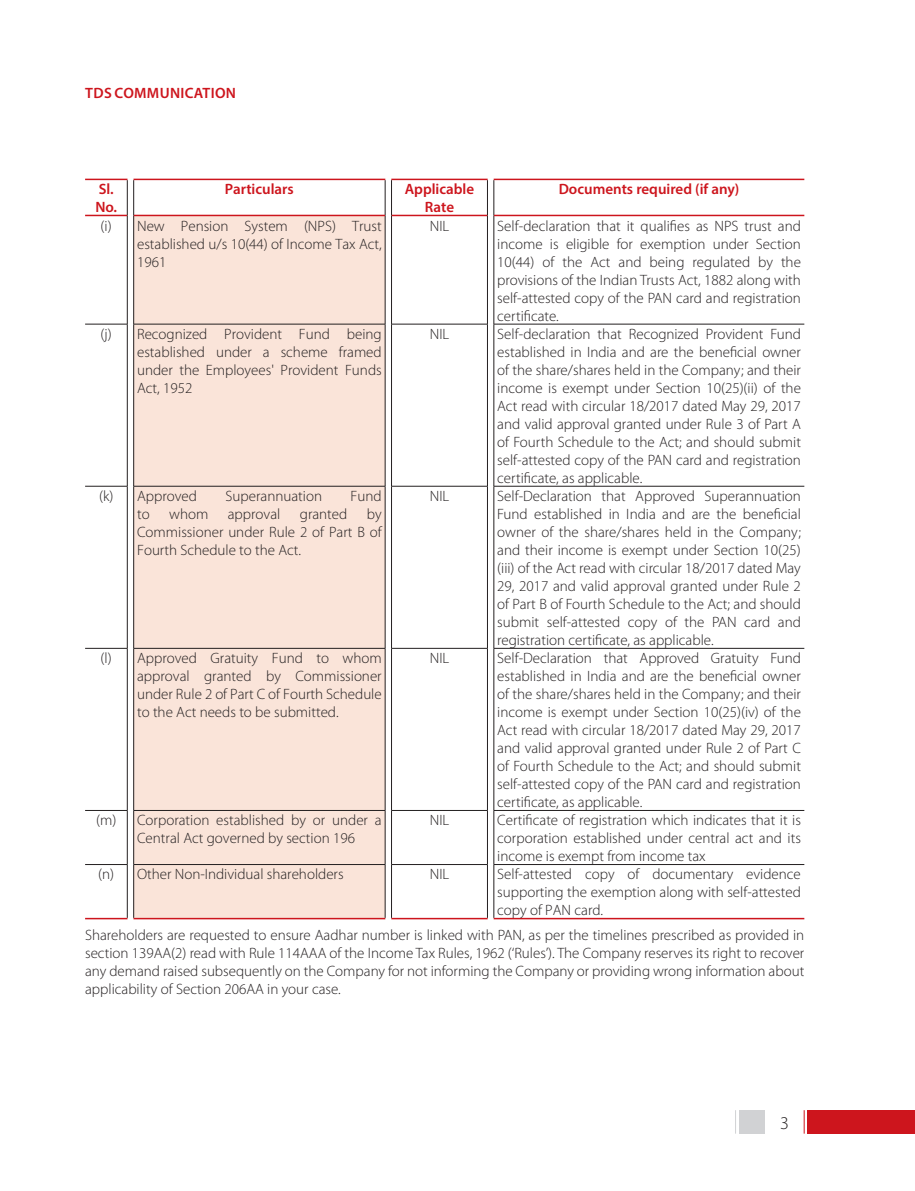
<style>
.page{position:relative;width:915px;height:1191px;background:#fff}
.page>*{position:absolute;margin:0;border:0;box-sizing:border-box;transform-origin:0 0}
.t1{font:300 18px "Myriad Pro";color:#231f20}
.No_Spacing{font:300 15px/18px "Myriad Pro";color:#231f20;text-align:justify}
.t2{font:600 15px/18px "Myriad Pro";color:#cd151d}
.t3{font:600 15px "Myriad Pro";letter-spacing:.02em;color:#cd151d}
</style>
<div class="page">
<div style="left:807px;top:1110px;width:107px;height:23px;background:#cd151d"></div>
<svg style="left:803px;top:1110px;width:1px;height:23px"></svg>
<div style="left:738px;top:1110px;width:26px;height:23px;background:#d1d2d4"></div>
<svg style="left:735px;top:1110px;width:1px;height:23px"></svg>
<div style="left:134px;top:216px;width:251px;height:702px;background:#fae4d9"></div>
<hr style="left:85px;top:918px;width:42px;height:1px;background:#cd151d">
<hr style="left:133px;top:918px;width:252px;height:1px;background:#cd151d">
<hr style="left:391px;top:918px;width:96px;height:1px;background:#cd151d">
<hr style="left:493px;top:918px;width:311px;height:1px;background:#cd151d">
<hr style="left:127px;top:180px;width:1px;height:35px;background:#231f20">
<hr style="left:133px;top:180px;width:1px;height:35px;background:#231f20">
<hr style="left:385px;top:180px;width:1px;height:35px;background:#231f20">
<hr style="left:391px;top:180px;width:1px;height:35px;background:#231f20">
<hr style="left:487px;top:180px;width:1px;height:35px;background:#231f20">
<hr style="left:493px;top:180px;width:1px;height:35px;background:#231f20">
<hr style="left:127px;top:215px;width:1px;height:109px;background:#231f20">
<hr style="left:133px;top:215px;width:1px;height:109px;background:#231f20">
<hr style="left:385px;top:215px;width:1px;height:109px;background:#231f20">
<hr style="left:391px;top:215px;width:1px;height:109px;background:#231f20">
<hr style="left:487px;top:215px;width:1px;height:109px;background:#231f20">
<hr style="left:493px;top:215px;width:1px;height:109px;background:#231f20">
<hr style="left:85px;top:324px;width:42px;height:1px;background:#231f20">
<hr style="left:127px;top:324px;width:1px;height:162px;background:#231f20">
<hr style="left:133px;top:324px;width:252px;height:1px;background:#231f20">
<hr style="left:133px;top:324px;width:1px;height:162px;background:#231f20">
<hr style="left:385px;top:324px;width:1px;height:162px;background:#231f20">
<hr style="left:391px;top:324px;width:96px;height:1px;background:#231f20">
<hr style="left:391px;top:324px;width:1px;height:162px;background:#231f20">
<hr style="left:487px;top:324px;width:1px;height:162px;background:#231f20">
<hr style="left:493px;top:324px;width:311px;height:1px;background:#231f20">
<hr style="left:493px;top:324px;width:1px;height:162px;background:#231f20">
<hr style="left:85px;top:486px;width:42px;height:1px;background:#231f20">
<hr style="left:127px;top:486px;width:1px;height:162px;background:#231f20">
<hr style="left:133px;top:486px;width:252px;height:1px;background:#231f20">
<hr style="left:133px;top:486px;width:1px;height:162px;background:#231f20">
<hr style="left:385px;top:486px;width:1px;height:162px;background:#231f20">
<hr style="left:391px;top:486px;width:96px;height:1px;background:#231f20">
<hr style="left:391px;top:486px;width:1px;height:162px;background:#231f20">
<hr style="left:487px;top:486px;width:1px;height:162px;background:#231f20">
<hr style="left:493px;top:486px;width:311px;height:1px;background:#231f20">
<hr style="left:493px;top:486px;width:1px;height:162px;background:#231f20">
<hr style="left:85px;top:648px;width:42px;height:1px;background:#231f20">
<hr style="left:127px;top:648px;width:1px;height:162px;background:#231f20">
<hr style="left:133px;top:648px;width:252px;height:1px;background:#231f20">
<hr style="left:133px;top:648px;width:1px;height:162px;background:#231f20">
<hr style="left:385px;top:648px;width:1px;height:162px;background:#231f20">
<hr style="left:391px;top:648px;width:96px;height:1px;background:#231f20">
<hr style="left:391px;top:648px;width:1px;height:162px;background:#231f20">
<hr style="left:487px;top:648px;width:1px;height:162px;background:#231f20">
<hr style="left:493px;top:648px;width:311px;height:1px;background:#231f20">
<hr style="left:493px;top:648px;width:1px;height:162px;background:#231f20">
<hr style="left:85px;top:810px;width:42px;height:1px;background:#231f20">
<hr style="left:127px;top:810px;width:1px;height:54px;background:#231f20">
<hr style="left:133px;top:810px;width:252px;height:1px;background:#231f20">
<hr style="left:133px;top:810px;width:1px;height:54px;background:#231f20">
<hr style="left:385px;top:810px;width:1px;height:54px;background:#231f20">
<hr style="left:391px;top:810px;width:96px;height:1px;background:#231f20">
<hr style="left:391px;top:810px;width:1px;height:54px;background:#231f20">
<hr style="left:487px;top:810px;width:1px;height:54px;background:#231f20">
<hr style="left:493px;top:810px;width:311px;height:1px;background:#231f20">
<hr style="left:493px;top:810px;width:1px;height:54px;background:#231f20">
<hr style="left:85px;top:864px;width:42px;height:1px;background:#231f20">
<hr style="left:127px;top:864px;width:1px;height:54px;background:#231f20">
<hr style="left:133px;top:864px;width:252px;height:1px;background:#231f20">
<hr style="left:133px;top:864px;width:1px;height:54px;background:#231f20">
<hr style="left:385px;top:864px;width:1px;height:54px;background:#231f20">
<hr style="left:391px;top:864px;width:96px;height:1px;background:#231f20">
<hr style="left:391px;top:864px;width:1px;height:54px;background:#231f20">
<hr style="left:487px;top:864px;width:1px;height:54px;background:#231f20">
<hr style="left:493px;top:864px;width:311px;height:1px;background:#231f20">
<hr style="left:493px;top:864px;width:1px;height:54px;background:#231f20">
<hr style="left:85px;top:179px;width:42px;height:1px;background:#cd151d">
<hr style="left:85px;top:215px;width:42px;height:1px;background:#cd151d">
<hr style="left:133px;top:179px;width:252px;height:1px;background:#cd151d">
<hr style="left:134px;top:215px;width:251px;height:1px;background:#cd151d">
<hr style="left:391px;top:179px;width:96px;height:1px;background:#cd151d">
<hr style="left:391px;top:215px;width:96px;height:1px;background:#cd151d">
<hr style="left:493px;top:179px;width:311px;height:1px;background:#cd151d">
<hr style="left:494px;top:215px;width:310px;height:1px;background:#cd151d">
<p class="t3" style="left:85px;top:83px;width:152px">TDS COMMUNICATION</p>
<p class="t2" style="left:95px;top:180px;width:23px">Sl.<br>No.</p>
<p class="t2" style="left:225px;top:180px;width:70px">Particulars</p>
<p class="t2" style="left:404px;top:180px;width:71px;text-align:center">Applicable<br>Rate</p>
<p class="t2" style="left:558px;top:180px;width:182px">Documents required (if any)</p>
<p class="No_Spacing" style="left:101px;top:217px;width:13px">(i)</p>
<p class="No_Spacing" style="left:137px;top:217px;width:246px">New Pension System (NPS) Trust established u/s 10(44) of Income Tax Act, 1961</p>
<p class="No_Spacing" style="left:429px;top:217px;width:21px">NIL</p>
<p class="No_Spacing" style="left:497px;top:217px;width:305px">Self-declaration that it qualifies as NPS trust and income is eligible for exemption under Section 10(44) of the Act and being regulated by the provisions of the Indian Trusts Act, 1882 along with self-attested copy of the PAN card and registration certificate.</p>
<p class="No_Spacing" style="left:101px;top:325px;width:13px">(j)</p>
<p class="No_Spacing" style="left:137px;top:325px;width:246px">Recognized Provident Fund being established under a scheme framed under the Employees' Provident Funds Act, 1952</p>
<p class="No_Spacing" style="left:429px;top:325px;width:21px">NIL</p>
<p class="No_Spacing" style="left:497px;top:325px;width:305px">Self-declaration that Recognized Provident Fund established in India and are the beneficial owner of the share/shares held in the Company; and their income is exempt under Section 10(25)(ii) of the Act read with circular 18/2017 dated May 29, 2017 and valid approval granted under Rule 3 of Part A of Fourth Schedule to the Act; and should submit self-attested copy of the PAN card and registration certificate, as applicable.</p>
<p class="No_Spacing" style="left:99px;top:487px;width:16px">(k)</p>
<p class="No_Spacing" style="left:137px;top:487px;width:61px">Approved</p>
<p class="No_Spacing" style="left:225px;top:487px;width:98px">Superannuation</p>
<p class="No_Spacing" style="left:350px;top:487px;width:33px">Fund</p>
<p class="No_Spacing" style="left:137px;top:505px;width:14px">to</p>
<p class="No_Spacing" style="left:169px;top:505px;width:41px">whom</p>
<p class="No_Spacing" style="left:228px;top:505px;width:54px">approval</p>
<p class="No_Spacing" style="left:300px;top:505px;width:49px">granted</p>
<p class="No_Spacing" style="left:429px;top:487px;width:21px">NIL</p>
<p class="No_Spacing" style="left:497px;top:487px;width:305px">Self-Declaration that Approved Superannuation Fund established in India and are the beneficial owner of the share/shares held in the Company; and their income is exempt under Section 10(25) (iii) of the Act read with circular 18/2017 dated May 29, 2017 and valid approval granted under Rule 2 of Part B of Fourth Schedule to the Act; and should submit self-attested copy of the PAN card and registration certificate, as applicable.</p>
<p class="No_Spacing" style="left:137px;top:505px;width:246px;text-indent:230px">by Commissioner under Rule 2 of Part B of Fourth Schedule to the Act.</p>
<p class="No_Spacing" style="left:101px;top:649px;width:13px">(l)</p>
<p class="No_Spacing" style="left:137px;top:649px;width:246px">Approved Gratuity Fund to whom approval granted by Commissioner under Rule 2 of Part C of Fourth Schedule to the Act needs to be submitted.</p>
<p class="No_Spacing" style="left:429px;top:649px;width:21px">NIL</p>
<p class="No_Spacing" style="left:497px;top:649px;width:305px">Self-Declaration that Approved Gratuity Fund established in India and are the beneficial owner of the share/shares held in the Company; and their income is exempt under Section 10(25)(iv) of the Act read with circular 18/2017 dated May 29, 2017 and valid approval granted under Rule 2 of Part C of Fourth Schedule to the Act; and should submit self-attested copy of the PAN card and registration certificate, as applicable.</p>
<p class="No_Spacing" style="left:96px;top:811px;width:22px">(m)</p>
<p class="No_Spacing" style="left:137px;top:811px;width:246px">Corporation established by or under a<br>Central Act governed by section 196</p>
<p class="No_Spacing" style="left:429px;top:811px;width:21px">NIL</p>
<p class="No_Spacing" style="left:497px;top:811px;width:305px">Certificate of registration which indicates that it is corporation established under central act and its income is exempt from income tax</p>
<p class="No_Spacing" style="left:98px;top:865px;width:17px">(n)</p>
<p class="No_Spacing" style="left:137px;top:865px;width:208px">Other Non-Individual shareholders</p>
<p class="No_Spacing" style="left:429px;top:865px;width:21px">NIL</p>
<p class="No_Spacing" style="left:497px;top:865px;width:305px">Self-attested copy of documentary evidence supporting the exemption along with self-attested copy of PAN card.</p>
<p class="No_Spacing" style="left:85px;top:926px;width:720px">Shareholders are requested to ensure Aadhar number is linked with PAN, as per the timelines prescribed as provided in section 139AA(2) read with Rule 114AAA of the Income Tax Rules, 1962 (‘Rules’). The Company reserves its right to recover any demand raised subsequently on the Company for not informing the Company or providing wrong information about applicability of Section 206AA in your case.</p>
<p class="t1" style="left:779px;top:1112px;width:10px">3</p>
</div>
